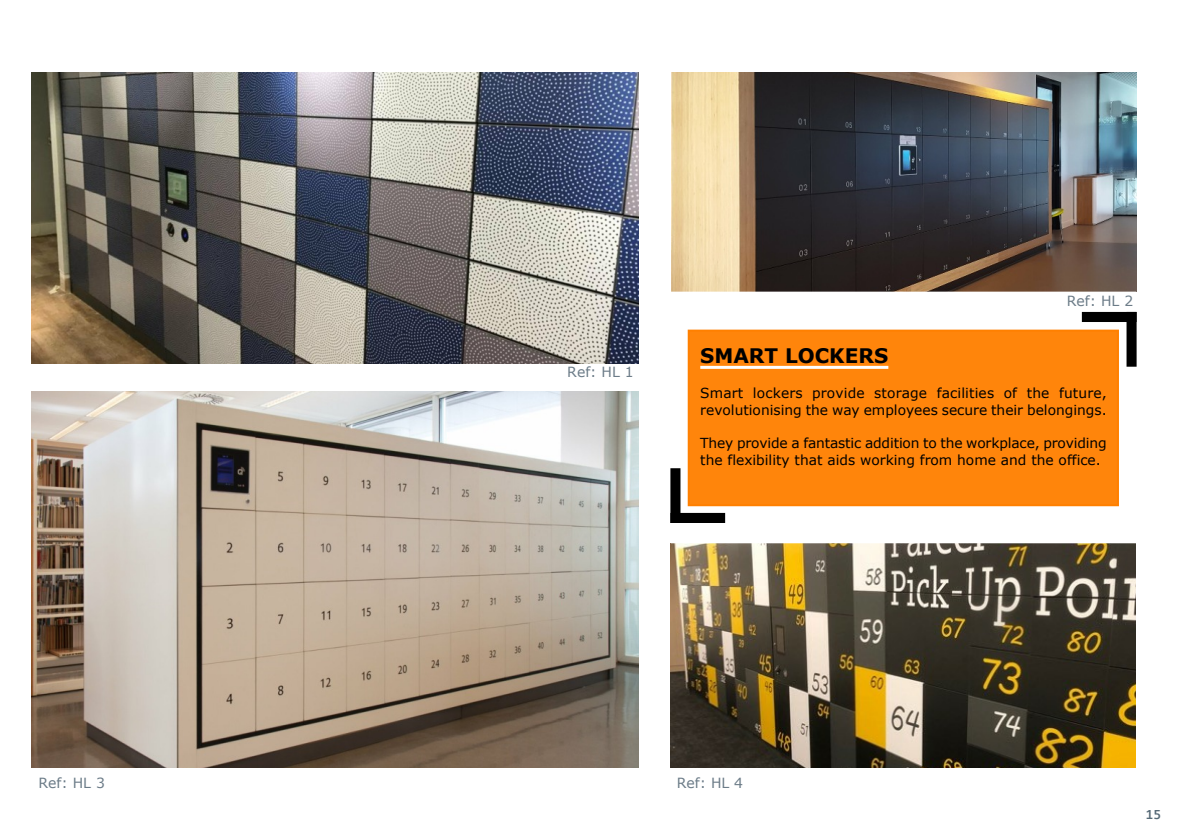
<style>
.page{position:relative;width:1191px;height:840px;background:#fff}
.page>*{position:absolute;margin:0;border:0;box-sizing:border-box;transform-origin:0 0}
.t1{font:700 20px "Verdana";color:#000}
.t2{font:14px "Verdana";color:#6c7c88}
.t3{font:500 14px "Dubai";color:#576a77}
.t4{font:13.8px/16.8px "Verdana";color:#000}
</style>
<div class="page">
<img style="left:670px;top:543px;width:465px;height:224px">
<img style="left:671px;top:72px;width:465px;height:219px">
<img style="left:32px;top:391px;width:606px;height:376px">
<img style="left:32px;top:72px;width:606px;height:291px">
<div style="left:671px;top:291px;width:465px;height:252px;background:#fff;border:2px solid #fff"></div>
<div style="left:687px;top:329px;width:432px;height:177px;background:#ff850b;border:2px solid #ff8000"></div>
<div style="left:1126px;top:312px;width:10px;height:54px;background:#000;border:2px solid #000"></div>
<div style="left:1081px;top:312px;width:55px;height:10px;background:#000"></div>
<div style="left:670px;top:468px;width:10px;height:54px;background:#000;border:2px solid #000"></div>
<div style="left:670px;top:512px;width:55px;height:10px;background:#000;border:2px solid #000"></div>
<hr style="left:700px;top:365px;width:188px;height:3px;background:#fff">
<p class="t2" style="left:567px;top:366px;width:68px">Ref: HL 1</p>
<p class="t2" style="left:1066px;top:295px;width:68px">Ref: HL 2</p>
<h1 class="t1" style="left:700px;top:348px;width:189px">SMART LOCKERS</h1>
<p class="t4" style="left:700px;top:385px;width:408px">Smart lockers provide storage facilities of the future, revolutionising the way employees secure their belongings.</p>
<p class="t4" style="left:700px;top:436px;width:408px">They provide a fantastic addition to the workplace, providing the flexibility that aids working from home and the office.</p>
<p class="t2" style="left:38px;top:777px;width:68px">Ref: HL 3</p>
<p class="t2" style="left:676px;top:777px;width:68px">Ref: HL 4</p>
<p class="t3" style="left:1145px;top:808px;width:17px">15</p>
</div>
